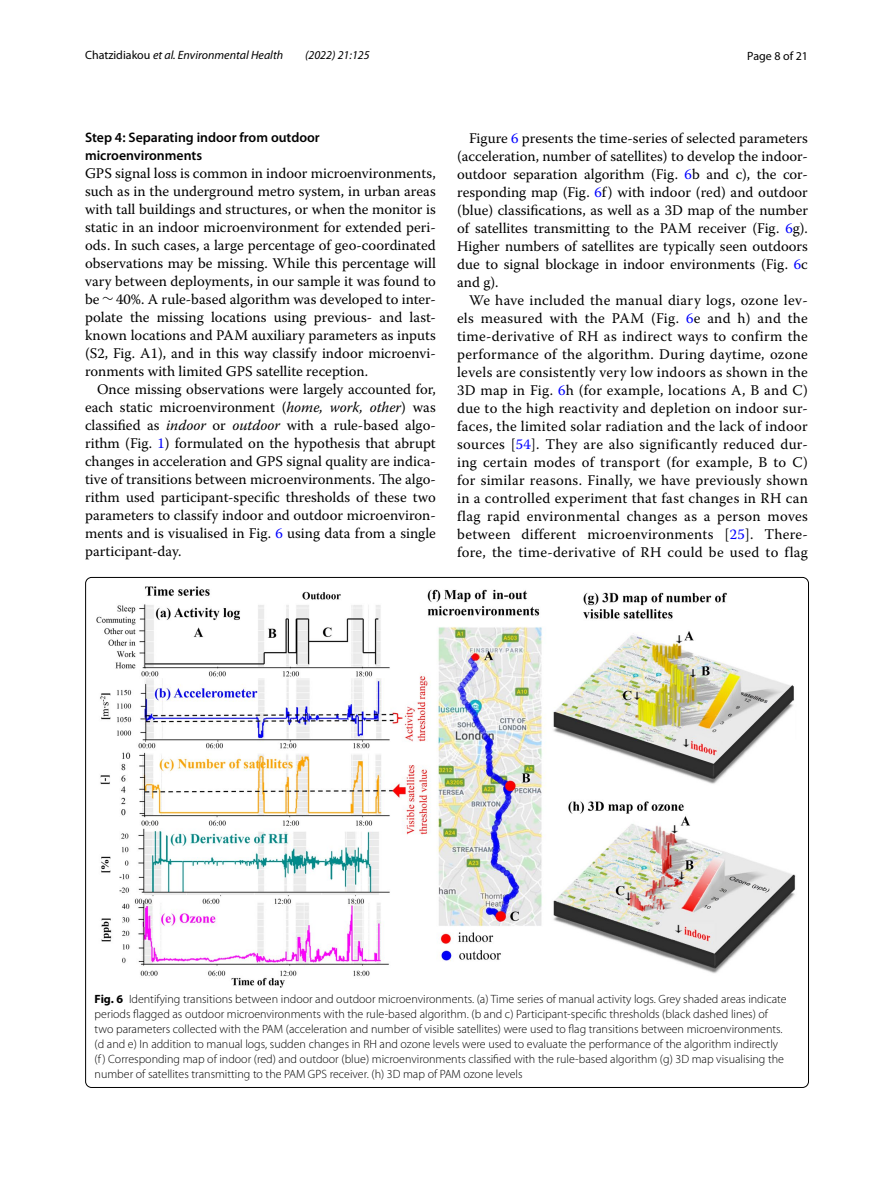
<style>
.page{position:relative;width:893px;height:1187px;background:#fff}
.page>*{position:absolute;margin:0;border:0;box-sizing:border-box;transform-origin:0 0}
.t1{font:14.7px/18px "Warnock Pro";color:#000;text-align:justify}
.t2{font:600 13.8px/18px "Myriad Pro";color:#000}
.t3{font:300 12px/15px "Myriad Pro";color:#000}
.t4{font:italic 12px "Myriad Pro";color:#000}
.t5{font:12px "Myriad Pro";color:#000}
.s1{font-style:normal}
.s2{font-family:"MTSYN"}
.s3{font-style:italic}
.s4{color:#00f}
.s5{font-weight:700}
</style>
<div class="page">
<img style="left:97px;top:586px;width:699px;height:401px">
<p class="t4" style="left:85px;top:48px;width:200px"><span class="s1">Chatzidiakou</span> et al. Environmental Health</p>
<p class="t4" style="left:305px;top:48px;width:66px">(2022) 21:125</p>
<p class="t5" style="left:747px;top:48px;width:62px">Page 8 of 21</p>
<p class="t2" style="left:85px;top:128px;width:236px">Step 4: Separating indoor from outdoor microenvironments</p>
<p class="t1" style="left:85px;top:164px;width:352px">GPS signal loss is common in indoor microenvironments, such as in the underground metro system, in urban areas with tall buildings and structures, or when the monitor is static in an indoor microenvironment for extended peri&shy;ods. In such cases, a large percentage of geo-coordinated observations may be missing. While this percentage will vary between deployments, in our sample it was found to be <span class="s2">∼</span> 40%. A rule-based algorithm was developed to inter&shy;polate the missing locations using previous- and last&shy;known locations and PAM auxiliary parameters as inputs (S2, Fig. A1), and in this way classify indoor microenvi&shy;ronments with limited GPS satellite reception.</p>
<p class="t1" style="left:85px;top:380px;width:352px;text-indent:12px">Once missing observations were largely accounted for, each static microenvironment (<span class="s3">home, work, other</span>) was classified as <span class="s3">indoor</span> or <span class="s3">outdoor</span> with a rule-based algo&shy;rithm (Fig. <span class="s4">1</span>) formulated on the hypothesis that abrupt changes in acceleration and GPS signal quality are indica&shy;tive of transitions between microenvironments. The algo&shy;rithm used participant-specific thresholds of these two parameters to classify indoor and outdoor microenviron&shy;ments and is visualised in Fig. <span class="s4">6</span> using data from a single participant-day.</p>
<p class="t1" style="left:457px;top:128px;width:352px;text-indent:12px">Figure <span class="s4">6</span> presents the time-series of selected parameters (acceleration, number of satellites) to develop the indoor&shy;outdoor separation algorithm (Fig. <span class="s4">6</span>b and c), the cor&shy;responding map (Fig. <span class="s4">6</span>f) with indoor (red) and outdoor (blue) classifications, as well as a 3D map of the number of satellites transmitting to the PAM receiver (Fig. <span class="s4">6</span>g).<br>Higher numbers of satellites are typically seen outdoors due to signal blockage in indoor environments (Fig. <span class="s4">6</span>c and g).</p>
<p class="t1" style="left:457px;top:290px;width:352px;text-indent:12px">We have included the manual diary logs, ozone lev&shy;els measured with the PAM (Fig. <span class="s4">6</span>e and h) and the time-derivative of RH as indirect ways to confirm the performance of the algorithm. During daytime, ozone levels are consistently very low indoors as shown in the 3D map in Fig. <span class="s4">6</span>h (for example, locations A, B and C) due to the high reactivity and depletion on indoor sur&shy;faces, the limited solar radiation and the lack of indoor sources [<span class="s4">54</span>]. They are also significantly reduced dur&shy;ing certain modes of transport (for example, B to C) for similar reasons. Finally, we have previously shown in a controlled experiment that fast changes in RH can flag rapid environmental changes as a person moves between different microenvironments [<span class="s4">25</span>]. There&shy;fore, the time-derivative of RH could be used to flag</p>
<p class="t3" style="left:95px;top:991px;width:693px"><span class="s5">Fig. 6</span> Identifying transitions between indoor and outdoor microenvironments. (a) Time series of manual activity logs. Grey shaded areas indicate periods flagged as outdoor microenvironments with the rule-based algorithm. (b and c) Participant-specific thresholds (black dashed lines) of two parameters collected with the PAM (acceleration and number of visible satellites) were used to flag transitions between microenvironments. (d and e) In addition to manual logs, sudden changes in RH and ozone levels were used to evaluate the performance of the algorithm indirectly (f ) Corresponding map of indoor (red) and outdoor (blue) microenvironments classified with the rule-based algorithm (g) 3D map visualising the number of satellites transmitting to the PAM GPS receiver. (h) 3D map of PAM ozone levels</p>
</div>
